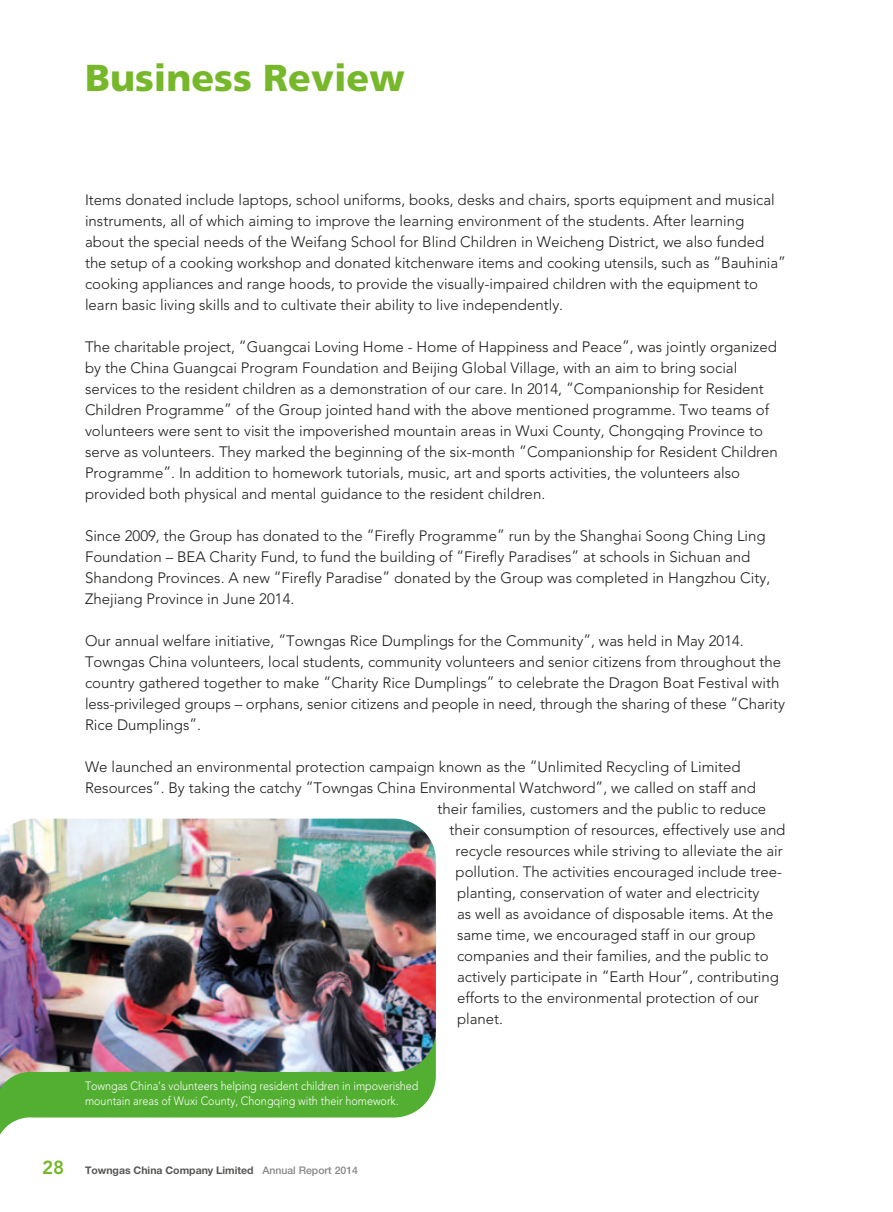
<style>
.page{position:relative;width:893px;height:1212px;background:#fff}
.page>*{position:absolute;margin:0;border:0;box-sizing:border-box;transform-origin:0 0}
.t1{font:900 37.5px "Frutiger LT Std";color:#76b82a}
.t2{font:300 15px/21px "Avenir LT Std";color:#1d1d1b}
.t3{font:300 12px/15px "Avenir LT Std";letter-spacing:-.005em;color:#fff;scale:.9 1}
.t4{font:700 10.5px "Helvetica Neue LT Std";color:#575756}
.s1{font-family:"Avenir LT Std";font-weight:800;font-size:18.75px;color:#76b82a}
.s2{font-weight:500;color:#878787}
</style>
<div class="page">
<svg style="left:0;top:1089px;width:434px;height:46px;fill:#53af32"></svg>
<img style="left:0;top:819px;width:436px;height:270px">
<h1 class="t1" style="left:85px;top:62px;width:321px">Business Review</h1>
<p class="t2" style="left:85px;top:190px;width:703px">Items donated include laptops, school uniforms, books, desks and chairs, sports equipment and musical instruments, all of which aiming to improve the learning environment of the students. After learning about the special needs of the Weifang School for Blind Children in Weicheng District, we also funded the setup of a cooking workshop and donated kitchenware items and cooking utensils, such as “Bauhinia” cooking appliances and range hoods, to provide the visually-impaired children with the equipment to learn basic living skills and to cultivate their ability to live independently.</p>
<p class="t2" style="left:85px;top:337px;width:694px">The charitable project, “Guangcai Loving Home - Home of Happiness and Peace”, was jointly organized by the China Guangcai Program Foundation and Beijing Global Village, with an aim to bring social services to the resident children as a demonstration of our care. In 2014, “Companionship for Resident Children Programme” of the Group jointed hand with the above mentioned programme. Two teams of volunteers were sent to visit the impoverished mountain areas in Wuxi County, Chongqing Province to serve as volunteers. They marked the beginning of the six-month “Companionship for Resident Children Programme”. In addition to homework tutorials, music, art and sports activities, the volunteers also provided both physical and mental guidance to the resident children.</p>
<p class="t2" style="left:85px;top:526px;width:687px">Since 2009, the Group has donated to the “Firefly Programme” run by the Shanghai Soong Ching Ling Foundation – BEA Charity Fund, to fund the building of “Firefly Paradises” at schools in Sichuan and Shandong Provinces. A new “Firefly Paradise” donated by the Group was completed in Hangzhou City, Zhejiang Province in June 2014.</p>
<p class="t2" style="left:85px;top:631px;width:701px">Our annual welfare initiative, “Towngas Rice Dumplings for the Community”, was held in May 2014.<br>Towngas China volunteers, local students, community volunteers and senior citizens from throughout the country gathered together to make “Charity Rice Dumplings” to celebrate the Dragon Boat Festival with less-privileged groups – orphans, senior citizens and people in need, through the sharing of these “Charity Rice Dumplings”.</p>
<p class="t2" style="left:85px;top:757px;width:657px">We launched an environmental protection campaign known as the “Unlimited Recycling of Limited</p>
<p class="t2" style="left:85px;top:778px;width:672px">Resources”. By taking the catchy “Towngas China Environmental Watchword”, we called on staff and</p>
<p class="t2" style="left:438px;top:799px;width:330px">their families, customers and the public to reduce</p>
<p class="t2" style="left:450px;top:820px;width:337px">their consumption of resources, effectively use and</p>
<p class="t2" style="left:456px;top:841px;width:329px">recycle resources while striving to alleviate the air</p>
<p class="t2" style="left:456px;top:862px;width:328px">pollution. The activities encouraged include tree-</p>
<p class="t2" style="left:457px;top:883px;width:304px">planting, conservation of water and electricity</p>
<p class="t2" style="left:457px;top:904px;width:318px">as well as avoidance of disposable items. At the</p>
<p class="t2" style="left:457px;top:925px;width:300px">same time, we encouraged staff in our group</p>
<p class="t2" style="left:457px;top:946px;width:313px">companies and their families, and the public to</p>
<p class="t2" style="left:457px;top:967px;width:323px">actively participate in “Earth Hour”, contributing</p>
<p class="t2" style="left:457px;top:988px;width:303px">efforts to the environmental protection of our</p>
<p class="t2" style="left:457px;top:1009px;width:48px">planet.</p>
<p class="t3" style="left:85px;top:1079px;width:372px">Towngas China’s volunteers helping resident children in impoverished mountain areas of Wuxi County, Chongqing with their homework.</p>
<p class="t4" style="left:42px;top:1166px;width:317px"><span class="s1">28</span> Towngas China Company Limited <span class="s2">Annual Report 2014</span></p>
</div>
